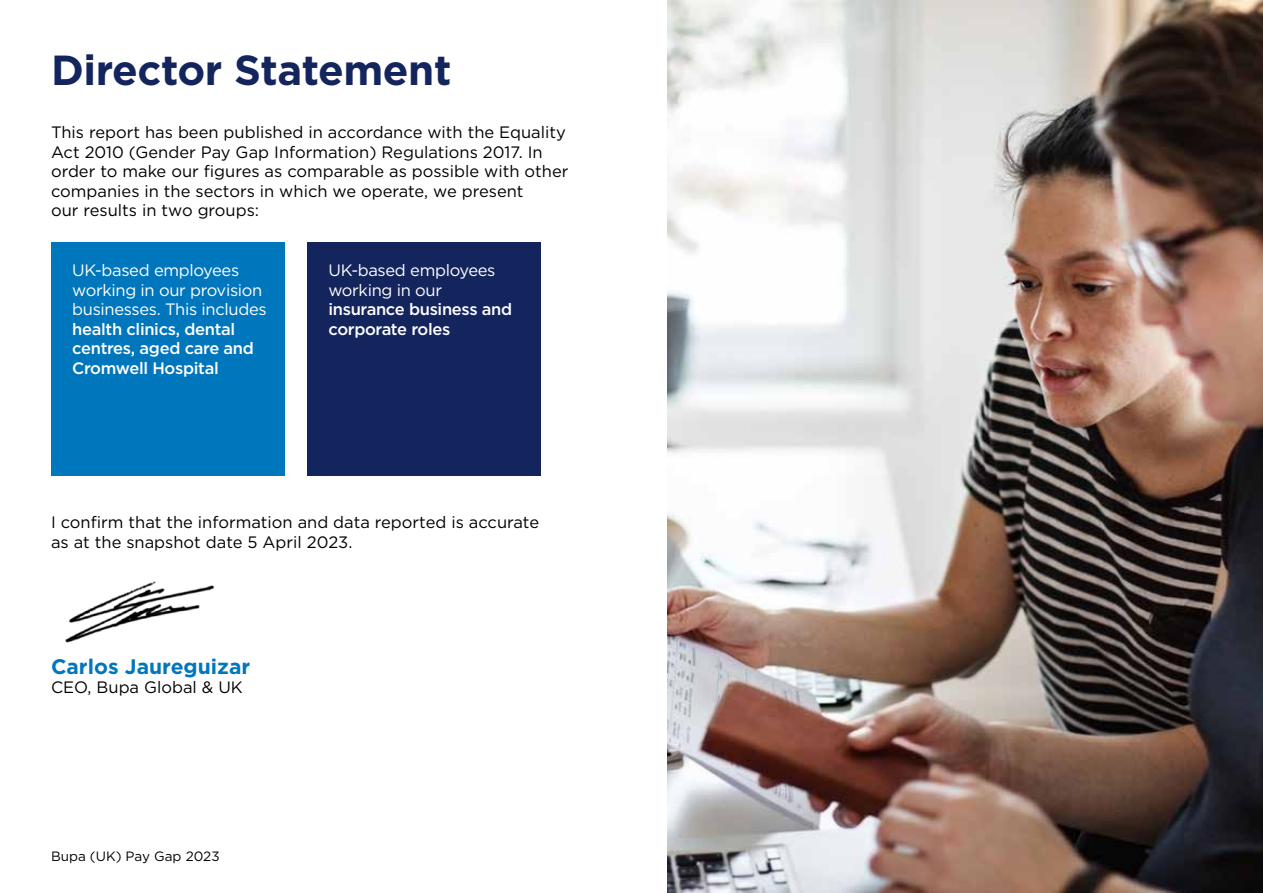
<style>
.page{position:relative;width:1263px;height:893px;background:#fff}
.page>*{position:absolute;margin:0;border:0;box-sizing:border-box;transform-origin:0 0}
.t1{font:700 42px "Gotham";letter-spacing:-.01em;color:#14255e}
.t2{font:700 21px "Gotham";color:#0076bd}
.t3{font:16.5px/19.5px "Gotham";color:#000}
.t4{font:500 16.5px/19.5px "Gotham";letter-spacing:-.02em;color:#fff}
.t5{font:16.5px/19.5px "Gotham";letter-spacing:-.02em;color:#fff}
.t6{font:13.5px "Gotham";color:#000}
.s1{font-weight:400}
</style>
<div class="page">
<div style="left:51px;top:242px;width:234px;height:233px;background:#0076bd"></div>
<div style="left:307px;top:242px;width:234px;height:233px;background:#14255e"></div>
<img style="left:65px;top:581px;width:150px;height:62px">
<img style="left:668px;top:0;width:595px;height:893px">
<h1 class="t1" style="left:51px;top:42px;width:402px">Director Statement</h1>
<p class="t3" style="left:51px;top:122px;width:519px">This report has been published in accordance with the Equality Act 2010 (Gender Pay Gap Information) Regulations 2017. In order to make our fgures as comparable as possible with other companies in the sectors in which we operate, we present<br>our results in two groups:</p>
<p class="t5" style="left:72px;top:260px;width:196px">UK-based employees working in our provision businesses. This includes</p>
<p class="t4" style="left:72px;top:319px;width:183px">health clinics, dental centres, aged care and<br>Cromwell Hospital</p>
<p class="t4" style="left:328px;top:260px;width:185px"><span class="s1">UK-based employees working in our </span>insurance business and corporate roles</p>
<p class="t3" style="left:51px;top:512px;width:490px">I confrm that the information and data reported is accurate as at the snapshot date 5 April 2023.</p>
<p class="t2" style="left:51px;top:652px;width:201px">Carlos Jaureguizar</p>
<p class="t3" style="left:51px;top:677px;width:193px">CEO, Bupa Global &amp; UK</p>
<p class="t6" style="left:51px;top:848px;width:170px">Bupa (UK) Pay Gap 2023</p>
</div>
